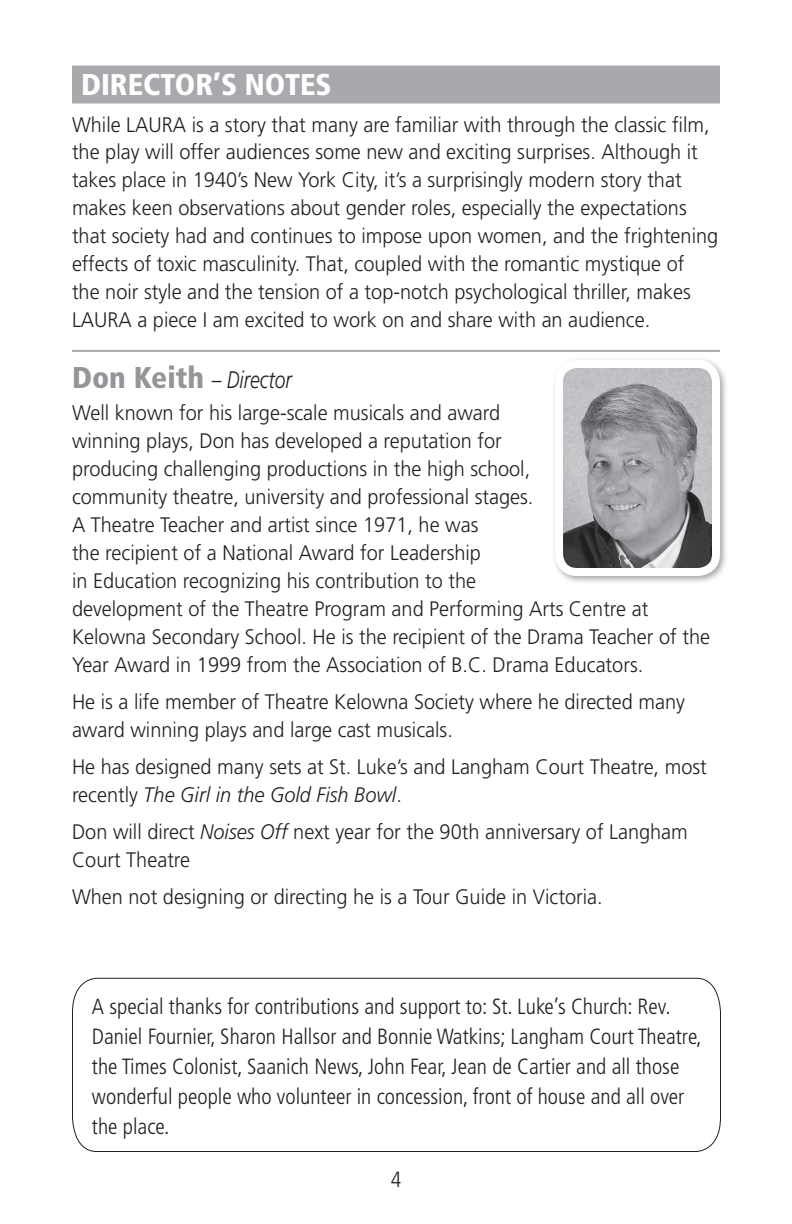
<style>
.page{position:relative;width:792px;height:1224px;background:#fff}
.page>*{position:absolute;margin:0;border:0;box-sizing:border-box;transform-origin:0 0}
.t1{font:900 condensed 30px "Frutiger";color:#fff}
.t2{font:italic 300 24px "Frutiger";color:#231f20;scale:.8 1}
.t3{font:300 condensed 22px/30px "Frutiger";color:#231f20}
.t4{font:300 21px/28px "Frutiger";color:#231f20;scale:.95 1}
.s1{font-weight:900;font-style:normal;font-stretch:condensed;font-size:30px;color:#939598}
.s2{font-style:italic}
</style>
<div class="page">
<hr style="left:72px;top:350px;width:648px;height:2px;background:#a8a9ad">
<div style="left:552px;top:357px;width:177px;height:228px;background:#231f20;opacity:.4"></div>
<img style="left:559px;top:364px;width:157px;height:208px">
<div style="left:555px;top:360px;width:165px;height:216px;border:8px solid #fff;border-radius:18px"></div>
<div style="left:72px;top:66px;width:648px;height:38px;background:#a8a9ad"></div>
<svg style="left:72px;top:977px;width:649px;height:175px"></svg>
<h1 class="t1" style="left:81px;top:66px;width:252px">DIRECTOR’S NOTES</h1>
<p class="t4" style="left:72px;top:110px;width:682px">While LAURA is a story that many are familiar with through the classic film, the play will offer audiences some new and exciting surprises. Although it takes place in 1940’s New York City, it’s a surprisingly modern story that makes keen observations about gender roles, especially the expectations that society had and continues to impose upon women, and the frightening effects of toxic masculinity. That, coupled with the romantic mystique of<br>the noir style and the tension of a top-notch psychological thriller, makes LAURA a piece I am excited to work on and share with an audience.</p>
<p class="t2" style="left:72px;top:366px;width:276px"><span class="s1">Don Keith</span> – Director</p>
<p class="t4" style="left:72px;top:399px;width:673px">Well known for his large-scale musicals and award<br>winning plays, Don has developed a reputation for<br>producing challenging productions in the high school,<br>community theatre, university and professional stages.<br>A Theatre Teacher and artist since 1971, he was<br>the recipient of a National Award for Leadership<br>in Education recognizing his contribution to the<br>development of the Theatre Program and Performing Arts Centre at Kelowna Secondary School. He is the recipient of the Drama Teacher of the Year Award in 1999 from the Association of B.C. Drama Educators.</p>
<p class="t4" style="left:72px;top:688px;width:647px">He is a life member of Theatre Kelowna Society where he directed many award winning plays and large cast musicals.</p>
<p class="t4" style="left:72px;top:753px;width:670px">He has designed many sets at St. Luke’s and Langham Court Theatre, most recently <span class="s2">The Girl in the Gold Fish Bowl</span>.</p>
<p class="t4" style="left:72px;top:818px;width:650px">Don will direct <span class="s2">Noises Off</span> next year for the 90th anniversary of Langham<br>Court Theatre</p>
<p class="t4" style="left:72px;top:883px;width:560px">When not designing or directing he is a Tour Guide in Victoria.</p>
<p class="t3" style="left:92px;top:992px;width:611px">A special thanks for contributions and support to: St. Luke’s Church: Rev.<br>Daniel Fournier, Sharon Hallsor and Bonnie Watkins; Langham Court Theatre, the Times Colonist, Saanich News, John Fear, Jean de Cartier and all those wonderful people who volunteer in concession, front of house and all over the place.</p>
<p class="t3" style="left:391px;top:1165px;width:12px">4</p>
</div>
